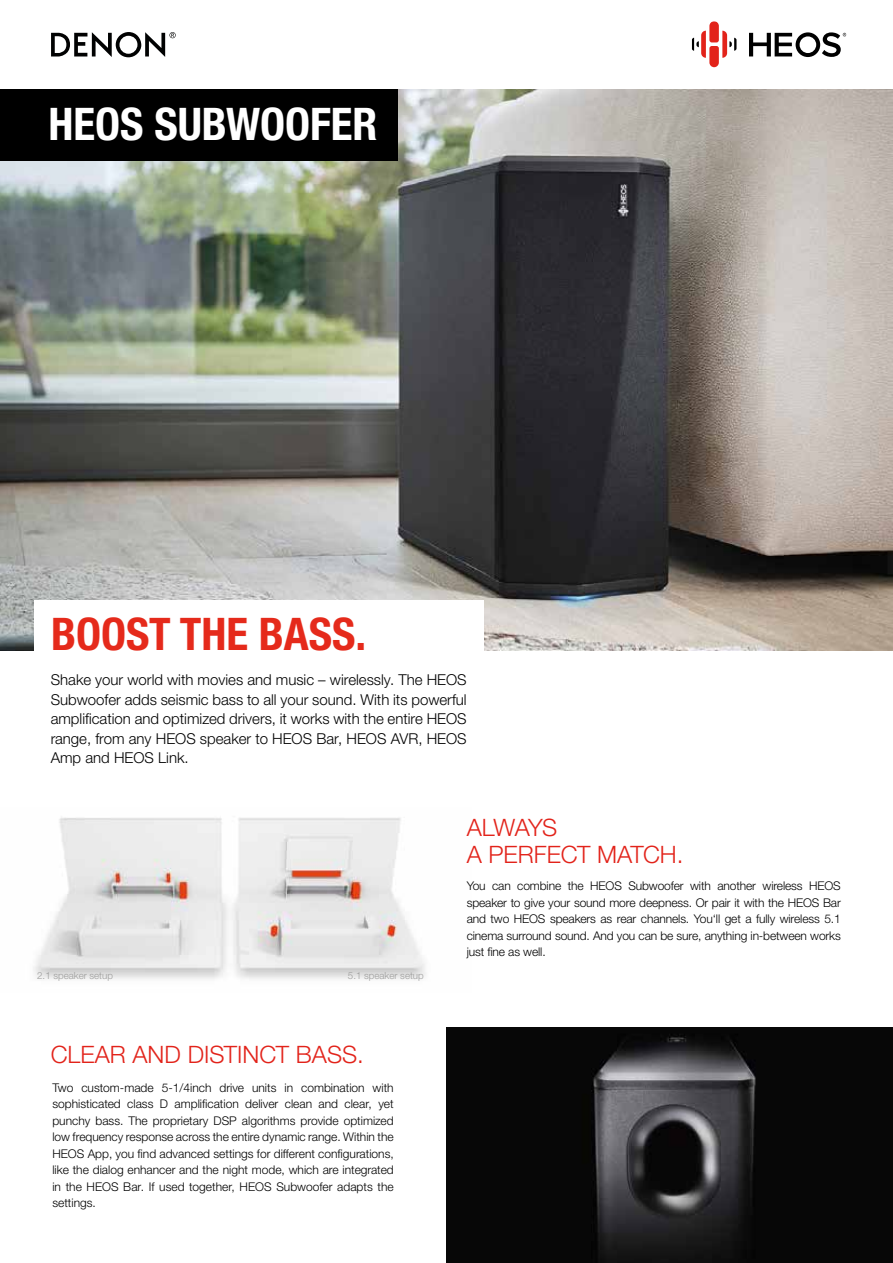
<style>
.page{position:relative;width:893px;height:1263px;background:#fff}
.page>*{position:absolute;margin:0;border:0;box-sizing:border-box;transform-origin:0 0}
.t1{font:700 condensed 45px "Helvetica Neue LTW1 G";color:#fff}
.t2{font:700 condensed 45px "Helvetica Neue LTW1 G";color:#e52a1b}
.t3{font:300 24px/27px "Helvetica Neue LTW1 G";color:#e2231a}
.t4{font:300 15px/19.5px "Helvetica Neue LTW1 G";color:#000;text-align:justify}
.t5{font:300 12px/16.5px "Helvetica Neue LTW1 G";letter-spacing:-.01em;color:#000;text-align:justify}
.t6{font:300 9.75px "Helvetica Neue LTW1 G";color:#9d9d9c}
</style>
<div class="page">
<img style="left:33px;top:817px;width:393px;height:163px">
<img style="left:0;top:89px;width:893px;height:561px">
<div style="left:0;top:89px;width:398px;height:72px;background:#000"></div>
<svg style="left:692px;top:21px;width:44px;height:46px"></svg>
<svg style="left:749px;top:32px;width:97px;height:25px"></svg>
<svg style="left:51px;top:32px;width:125px;height:25px"></svg>
<img style="left:446px;top:1027px;width:447px;height:236px">
<div style="left:34px;top:600px;width:449px;height:107px;background:#fff"></div>
<h1 class="t1" style="left:49px;top:97px;width:331px">HEOS SUBWOOFER</h1>
<h1 class="t2" style="left:51px;top:607px;width:317px">BOOST THE BASS.</h1>
<p class="t4" style="left:51px;top:670px;width:418px">Shake your world with movies and music – wirelessly. The HEOS Subwoofer adds seismic bass to all your sound. With its powerful amplification and optimized drivers, it works with the entire HEOS range, from any HEOS speaker to HEOS Bar, HEOS AVR, HEOS Amp and HEOS Link.</p>
<h2 class="t3" style="left:467px;top:814px;width:218px">ALWAYS<br>A PERFECT MATCH.</h2>
<p class="t6" style="left:37px;top:970px;width:77px">2.1 speaker setup</p>
<p class="t6" style="left:348px;top:970px;width:77px">5.1 speaker setup</p>
<h2 class="t3" style="left:51px;top:1041px;width:315px">CLEAR AND DISTINCT BASS.</h2>
<p class="t5" style="left:52px;top:1079px;width:343px">Two custom-made 5-1/4inch drive units in combination with sophisticated class D amplification deliver clean and clear, yet punchy bass. The proprietary DSP algorithms provide optimized low frequency response across the entire dynamic range. Within the HEOS App, you find advanced settings for different configurations, like the dialog enhancer and the night mode, which are integrated in the HEOS Bar. If used together, HEOS Subwoofer adapts the settings.</p>
<p class="t5" style="left:467px;top:878px;width:376px">You can combine the HEOS Subwoofer with another wireless HEOS speaker to give your sound more deepness. Or pair it with the HEOS Bar and two HEOS speakers as rear channels. You‘ll get a fully wireless 5.1 cinema surround sound. And you can be sure, anything in-between works just fine as well.</p>
</div>
